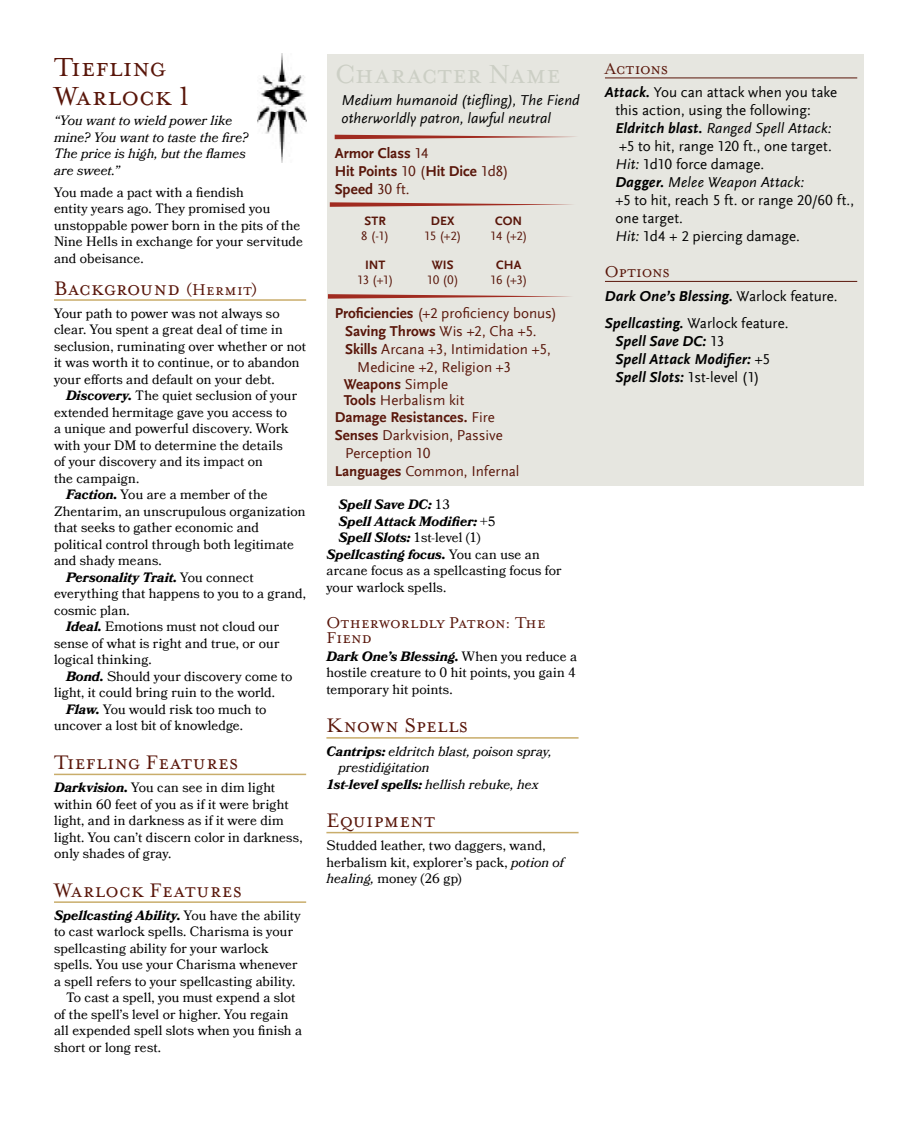
<style>
.page{position:relative;width:905px;height:1148px;background:#fff}
.page>*{position:absolute;margin:0;border:0;box-sizing:border-box;transform-origin:0 0}
.t1{font:30px/28.5px "Mrs Eaves Small Caps";color:#59160a}
.t2{font:30px "Mrs Eaves Small Caps";letter-spacing:.01em;color:#cccfc5}
.t3{font:22.5px "Mrs Eaves Small Caps";letter-spacing:.015em;color:#59160a}
.t4{font:18px/15.8px "Mrs Eaves Small Caps";color:#59160a}
.t5{font:15px/18px "Scala Sans Offc";color:#000}
.t6{font:15px "Scala Sans Offc";color:#59160a}
.t7{font:700 15px/18px "Scala Sans Offc";color:#59160a}
.t8{font:italic 700 15px/18px "Scala Sans Offc";letter-spacing:.01em;color:#000}
.t9{font:italic 15px/18px "Scala Sans Offc";letter-spacing:.01em;color:#000}
.t10{font:13.5px/16.5px "Bookmania";letter-spacing:.005em;color:#000}
.t11{font:italic 13.5px/16.5px "Bookmania";color:#000}
.t12{font:italic 700 13.5px "Bookmania";letter-spacing:.005em;color:#000}
.t13{font:12.75px "Scala Sans Offc";letter-spacing:-.035em;color:#59160a}
.t14{font:700 12.75px "Scala Sans Offc";color:#59160a}
.s1{font-size:18px}
.s2{font-weight:700;font-style:italic}
.s3{font-weight:400;font-style:normal}
.s4{font-weight:400}
.s5{font-weight:700}
.s6{font-style:italic}
</style>
<div class="page">
<hr style="left:326px;top:737px;width:252px;height:1px;background:#c9ad6b">
<hr style="left:326px;top:832px;width:252px;height:1px;background:#c9ad6b">
<hr style="left:54px;top:299px;width:252px;height:2px;background:#c9ad6b">
<hr style="left:54px;top:773px;width:252px;height:2px;background:#c9ad6b">
<hr style="left:54px;top:901px;width:252px;height:2px;background:#c9ad6b">
<img style="left:258px;top:53px;width:48px;height:109px">
<div style="left:328px;top:54px;width:536px;height:431px;background:#e6e6e0"></div>
<svg style="left:334px;top:135px;width:242px;height:4px"></svg>
<hr style="left:605px;top:78px;width:252px;height:1px;background:#59160a">
<hr style="left:605px;top:281px;width:252px;height:1px;background:#59160a">
<svg style="left:330px;top:202px;width:242px;height:5px"></svg>
<svg style="left:328px;top:294px;width:242px;height:5px"></svg>
<h1 class="t1" style="left:54px;top:53px;width:137px">Tiefling<br>Warlock 1</h1>
<p class="t11" style="left:54px;top:112px;width:196px">“You want to wield power like mine? You want to taste the fire?<br>The price is high, but the flames are sweet.”</p>
<p class="t10" style="left:54px;top:184px;width:250px">You made a pact with a fiendish<br>entity years ago. They promised you unstoppable power born in the pits of the<br>Nine Hells in exchange for your servitude and obeisance.</p>
<h2 class="t3" style="left:54px;top:275px;width:205px">Background <span class="s1">(Hermit)</span></h2>
<p class="t10" style="left:54px;top:305px;width:253px">Your path to power was not always so clear. You spent a great deal of time in seclusion, ruminating over whether or not it was worth it to continue, or to abandon your efforts and default on your debt.</p>
<p class="t10" style="left:66px;top:387px;width:232px"><span class="s2">Discovery.</span> The quiet seclusion of your</p>
<p class="t10" style="left:54px;top:404px;width:234px">extended hermitage gave you access to</p>
<p class="t10" style="left:54px;top:420px;width:236px">a unique and powerful discovery. Work</p>
<p class="t10" style="left:54px;top:437px;width:230px">with your DM to determine the details</p>
<p class="t10" style="left:54px;top:453px;width:210px">of your discovery and its impact on</p>
<p class="t10" style="left:54px;top:470px;width:87px">the campaign.</p>
<p class="t10" style="left:66px;top:486px;width:203px"><span class="s2">Faction.</span> You are a member of the</p>
<p class="t10" style="left:54px;top:503px;width:253px">Zhentarim, an unscrupulous organization</p>
<p class="t10" style="left:54px;top:519px;width:207px">that seeks to gather economic and</p>
<p class="t10" style="left:54px;top:536px;width:241px">political control through both legitimate</p>
<p class="t10" style="left:54px;top:552px;width:109px">and shady means.</p>
<p class="t12" style="left:66px;top:569px;width:189px">Personality Trait. <span class="s3">You connect</span></p>
<p class="t10" style="left:54px;top:585px;width:254px">everything that happens to you to a grand,</p>
<p class="t10" style="left:54px;top:602px;width:77px">cosmic plan.</p>
<p class="t10" style="left:66px;top:618px;width:215px"><span class="s2">Ideal.</span> Emotions must not cloud our</p>
<p class="t10" style="left:54px;top:635px;width:227px">sense of what is right and true, or our</p>
<p class="t10" style="left:54px;top:651px;width:99px">logical thinking.</p>
<p class="t10" style="left:66px;top:668px;width:228px"><span class="s2">Bond.</span> Should your discovery come to</p>
<p class="t10" style="left:54px;top:684px;width:223px">light, it could bring ruin to the world.</p>
<p class="t10" style="left:66px;top:701px;width:202px"><span class="s2">Flaw.</span> You would risk too much to</p>
<p class="t10" style="left:54px;top:717px;width:191px">uncover a lost bit of knowledge.</p>
<h2 class="t3" style="left:54px;top:750px;width:186px">Tiefling Features</h2>
<p class="t10" style="left:54px;top:779px;width:250px"><span class="s2">Darkvision.</span> You can see in dim light within 60 feet of you as if it were bright light, and in darkness as if it were dim light. You can’t discern color in darkness, only shades of gray.</p>
<h2 class="t3" style="left:54px;top:877px;width:189px">Warlock Features</h2>
<p class="t12" style="left:54px;top:907px;width:248px">Spellcasting Ability. <span class="s3">You have the ability</span></p>
<p class="t10" style="left:54px;top:923px;width:240px">to cast warlock spells. Charisma is your</p>
<p class="t10" style="left:54px;top:940px;width:216px">spellcasting ability for your warlock</p>
<p class="t10" style="left:54px;top:956px;width:245px">spells. You use your Charisma whenever</p>
<p class="t10" style="left:54px;top:973px;width:243px">a spell refers to your spellcasting ability.</p>
<p class="t10" style="left:66px;top:989px;width:231px">To cast a spell, you must expend a slot</p>
<p class="t10" style="left:54px;top:1006px;width:236px">of the spell’s level or higher. You regain</p>
<p class="t10" style="left:54px;top:1022px;width:249px">all expended spell slots when you finish a</p>
<p class="t10" style="left:54px;top:1039px;width:108px">short or long rest.</p>
<h1 class="t2" style="left:334px;top:58px;width:227px">Character Name</h1>
<p class="t9" style="left:341px;top:91px;width:240px">Medium humanoid (tiefling), The Fiend otherworldly patron, lawful neutral</p>
<p class="t7" style="left:334px;top:144px;width:175px">Armor Class <span class="s4">14<br></span>Hit Points <span class="s4">10 (</span>Hit Dice <span class="s4">1d8)<br></span>Speed <span class="s4">30 ft.</span></p>
<p class="t14" style="left:364px;top:214px;width:23px">STR</p>
<p class="t14" style="left:431px;top:214px;width:25px">DEX</p>
<p class="t14" style="left:495px;top:214px;width:29px">CON</p>
<p class="t13" style="left:361px;top:229px;width:29px">8 (-1)</p>
<p class="t13" style="left:424px;top:229px;width:39px">15 (+2)</p>
<p class="t13" style="left:490px;top:229px;width:39px">14 (+2)</p>
<p class="t14" style="left:365px;top:257px;width:22px">INT</p>
<p class="t14" style="left:432px;top:257px;width:23px">WIS</p>
<p class="t14" style="left:496px;top:257px;width:27px">CHA</p>
<p class="t13" style="left:357px;top:273px;width:38px">13 (+1)</p>
<p class="t13" style="left:427px;top:273px;width:33px">10 (0)</p>
<p class="t13" style="left:490px;top:273px;width:39px">16 (+3)</p>
<p class="t6" style="left:334px;top:305px;width:224px"><span class="s5">Proficiencies</span> (+2 proficiency bonus)</p>
<p class="t7" style="left:345px;top:322px;width:193px">Saving Throws <span class="s4">Wis +2, Cha +5.</span></p>
<p class="t6" style="left:345px;top:341px;width:207px"><span class="s5">Skills</span> Arcana +3, Intimidation +5,</p>
<p class="t6" style="left:357px;top:359px;width:155px">Medicine +2, Religion +3</p>
<p class="t7" style="left:344px;top:376px;width:106px">Weapons <span class="s4">Simple</span></p>
<p class="t7" style="left:334px;top:392px;width:162px;line-height:16.5px;text-indent:9px">Tools <span class="s4">Herbalism kit<br></span>Damage Resistances. <span class="s4">Fire</span></p>
<p class="t6" style="left:334px;top:427px;width:169px"><span class="s5">Senses</span> Darkvision, Passive</p>
<p class="t6" style="left:345px;top:445px;width:87px">Perception 10</p>
<p class="t6" style="left:334px;top:463px;width:186px"><span class="s5">Languages</span> Common, Infernal</p>
<p class="t12" style="left:338px;top:496px;width:113px">Spell Save DC: <span class="s3">13</span></p>
<p class="t12" style="left:338px;top:513px;width:159px">Spell Attack Modifier: <span class="s3">+5</span></p>
<p class="t10" style="left:338px;top:529px;width:144px"><span class="s2">Spell Slots:</span> 1st-level (1)</p>
<p class="t12" style="left:326px;top:546px;width:215px">Spellcasting focus. <span class="s3">You can use an</span></p>
<p class="t10" style="left:326px;top:562px;width:237px">arcane focus as a spellcasting focus for</p>
<p class="t10" style="left:326px;top:578px;width:121px">your warlock spells.</p>
<h3 class="t4" style="left:326px;top:614px;width:221px">Otherworldly Patron: The<br>Fiend</h3>
<p class="t10" style="left:326px;top:648px;width:252px;text-align:justify"><span class="s2">Dark One’s Blessing.</span> When you reduce a hostile creature to 0 hit points, you gain 4 temporary hit points.</p>
<h2 class="t3" style="left:326px;top:713px;width:143px">Known Spells</h2>
<p class="t11" style="left:326px;top:742px;width:227px"><span class="s5">Cantrips:</span> eldritch blast, poison spray,</p>
<p class="t11" style="left:338px;top:759px;width:92px">prestidigitation</p>
<p class="t11" style="left:326px;top:775px;width:214px"><span class="s5">1st-level spells:</span> hellish rebuke, hex</p>
<h2 class="t3" style="left:326px;top:808px;width:110px">Equipment</h2>
<p class="t10" style="left:326px;top:837px;width:239px">Studded leather, two daggers, wand, herbalism kit, explorer’s pack, <span class="s6">potion of healing,</span> money (26 gp)</p>
<h3 class="t4" style="left:605px;top:61px;width:65px">Actions</h3>
<p class="t5" style="left:615px;top:84px;width:240px;text-indent:-10px"><span class="s2">Attack.</span> You can attack when you take this action, using the following:<br><span class="s2">Eldritch blast.</span> <span class="s6">Ranged Spell Attack:<br></span>+5 to hit, range 120 ft., one target.<br><span class="s6">Hit:</span> 1d10 force damage.<br><span class="s2">Dagger.</span> <span class="s6">Melee Weapon Attack:<br></span>+5 to hit, reach 5 ft. or range 20/60 ft., one target.<br><span class="s6">Hit:</span> 1d4 + 2 piercing damage.</p>
<h3 class="t4" style="left:605px;top:264px;width:66px">Options</h3>
<p class="t8" style="left:605px;top:283px;width:234px;line-height:27px">Dark One’s Blessing. <span class="s3">Warlock feature.<br></span>Spellcasting. <span class="s3">Warlock feature.</span></p>
<p class="t8" style="left:615px;top:332px;width:156px">Spell Save DC: <span class="s3">13<br></span>Spell Attack Modifier: <span class="s3">+5<br></span>Spell Slots: <span class="s3">1st-level (1)</span></p>
</div>
